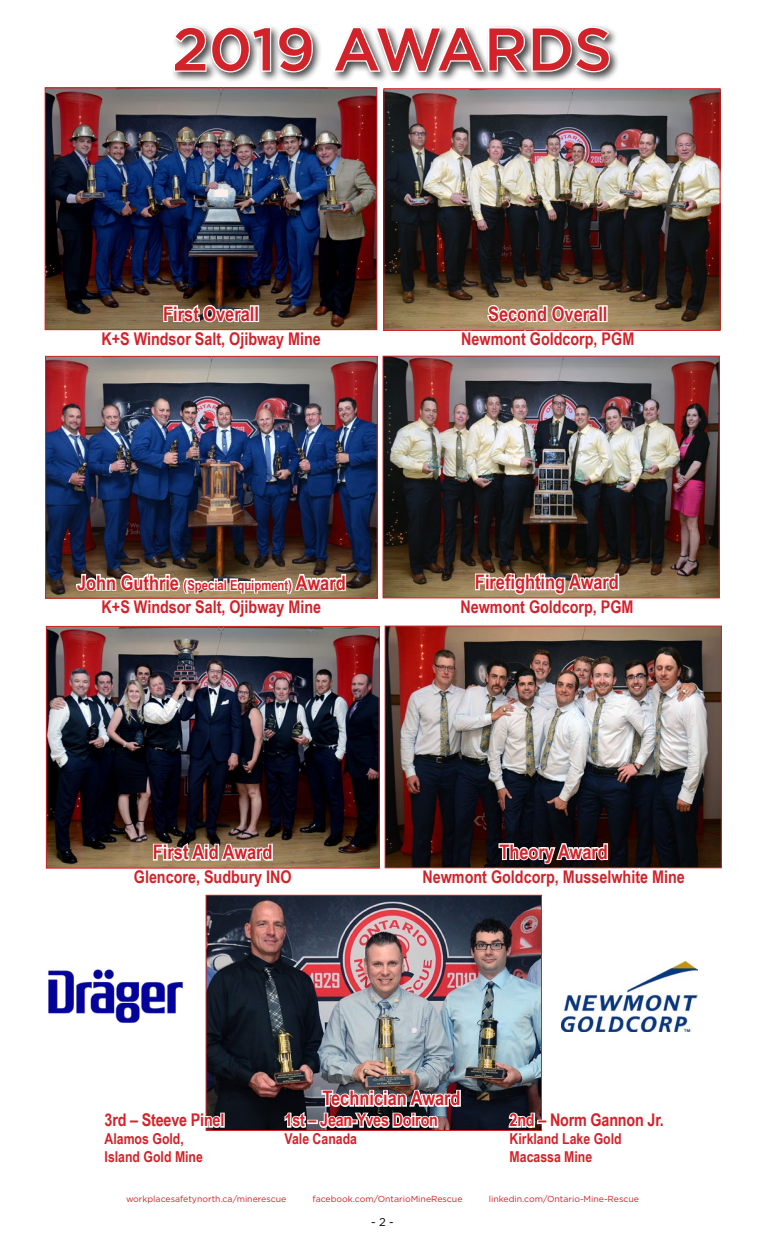
<style>
.page{position:relative;width:765px;height:1260px;background:#fff}
.page>*{position:absolute;margin:0;border:0;box-sizing:border-box;transform-origin:0 0}
.t1{font:500 60px "Gotham";letter-spacing:-.005em;color:#d2232a}
.t2{font:700 20px "Arial Narrow";color:#d2232a}
.t3{font:700 17.5px "Arial Narrow";color:#d2232a}
.t4{font:700 15px "Arial Narrow";color:#d2232a}
.t5{font:700 13.75px "Arial Narrow";color:#d2232a}
.t6{font:11.25px "Gotham";color:#000}
.t7{font:8.75px "Gotham";color:#d2232a}
.s1{font-size:20px}
</style>
<div class="page">
<div style="left:171px;top:23px;width:449px;height:60px;background:#000;opacity:.75"></div>
<svg style="left:171px;top:25px;width:143px;height:49px"></svg>
<svg style="left:332px;top:25px;width:279px;height:49px"></svg>
<img style="left:48px;top:628px;width:330px;height:239px">
<div style="left:46px;top:626px;width:334px;height:243px;border:1px solid #d2232a"></div>
<svg style="left:131px;top:840px;width:163px;height:29px"></svg>
<img style="left:47px;top:358px;width:329px;height:239px">
<div style="left:45px;top:356px;width:333px;height:243px;border:1px solid #d2232a"></div>
<svg style="left:75px;top:566px;width:272px;height:33px"></svg>
<img style="left:387px;top:628px;width:333px;height:238px">
<div style="left:385px;top:626px;width:337px;height:242px;border:1px solid #d2232a"></div>
<svg style="left:421px;top:839px;width:266px;height:30px;background:#43393b"></svg>
<img style="left:208px;top:897px;width:332px;height:232px">
<div style="left:206px;top:895px;width:336px;height:236px;border:1px solid #d2232a"></div>
<div style="left:220px;top:1113px;width:5px;height:15px;border:2px solid #fff"></div>
<img style="left:281px;top:1086px;width:181px;height:45px">
<svg style="left:205px;top:1109px;width:18px;height:22px"></svg>
<svg style="left:507px;top:1108px;width:35px;height:23px"></svg>
<img style="left:47px;top:89px;width:328px;height:239px">
<div style="left:45px;top:87px;width:332px;height:243px;border:1px solid #d2232a"></div>
<img style="left:385px;top:90px;width:334px;height:239px">
<div style="left:383px;top:88px;width:338px;height:243px;border:1px solid #d2232a"></div>
<img style="left:385px;top:358px;width:333px;height:238px">
<div style="left:383px;top:356px;width:337px;height:242px;border:1px solid #d2232a"></div>
<svg style="left:459px;top:569px;width:176px;height:30px"></svg>
<svg style="left:100px;top:302px;width:223px;height:29px"></svg>
<svg style="left:460px;top:303px;width:176px;height:28px"></svg>
<img style="left:48px;top:969px;width:135px;height:54px">
<img style="left:562px;top:961px;width:135px;height:70px">
<h1 class="t1" style="left:172px;top:13px;width:442px">2019 AWARDS</h1>
<p class="t2" style="left:163px;top:299px;width:97px">First Overall</p>
<p class="t3" style="left:101px;top:325px;width:221px">K+S Windsor Salt, Ojibway Mine</p>
<p class="t5" style="left:77px;top:574px;width:270px"><span class="s1">John Guthrie</span> (Special Equipment) <span class="s1">Award</span></p>
<p class="t3" style="left:102px;top:594px;width:221px">K+S Windsor Salt, Ojibway Mine</p>
<p class="t2" style="left:488px;top:299px;width:121px">Second Overall</p>
<p class="t3" style="left:461px;top:325px;width:175px">Newmont Goldcorp, PGM</p>
<p class="t2" style="left:475px;top:567px;width:145px">Firefighting Award</p>
<p class="t3" style="left:460px;top:593px;width:175px">Newmont Goldcorp, PGM</p>
<p class="t2" style="left:153px;top:837px;width:121px">First Aid Award</p>
<p class="t3" style="left:134px;top:864px;width:159px">Glencore, Sudbury INO</p>
<p class="t2" style="left:499px;top:837px;width:110px">Theory Award</p>
<p class="t3" style="left:422px;top:863px;width:264px">Newmont Goldcorp, Musselwhite Mine</p>
<p class="t2" style="left:322px;top:1083px;width:140px">Technician Award</p>
<p class="t3" style="left:105px;top:1107px;width:121px">3rd – Steeve Pinel</p>
<p class="t3" style="left:285px;top:1107px;width:155px">1st – Jean-Yves Doiron</p>
<p class="t3" style="left:510px;top:1107px;width:156px">2nd – Norm Gannon Jr.</p>
<p class="t4" style="left:105px;top:1128px;width:81px">Alamos Gold,</p>
<p class="t4" style="left:285px;top:1128px;width:74px">Vale Canada</p>
<p class="t4" style="left:510px;top:1128px;width:114px">Kirkland Lake Gold</p>
<p class="t4" style="left:105px;top:1146px;width:100px">Island Gold Mine</p>
<p class="t4" style="left:510px;top:1146px;width:84px">Macassa Mine</p>
<p class="t7" style="left:126px;top:1194px;width:162px">workplacesafetynorth.ca/minerescue</p>
<p class="t7" style="left:313px;top:1194px;width:151px">facebook.com/OntarioMineRescue</p>
<p class="t7" style="left:489px;top:1194px;width:152px">linkedin.com/Ontario-Mine-Rescue</p>
<p class="t6" style="left:371px;top:1216px;width:24px">- 2 -</p>
</div>
